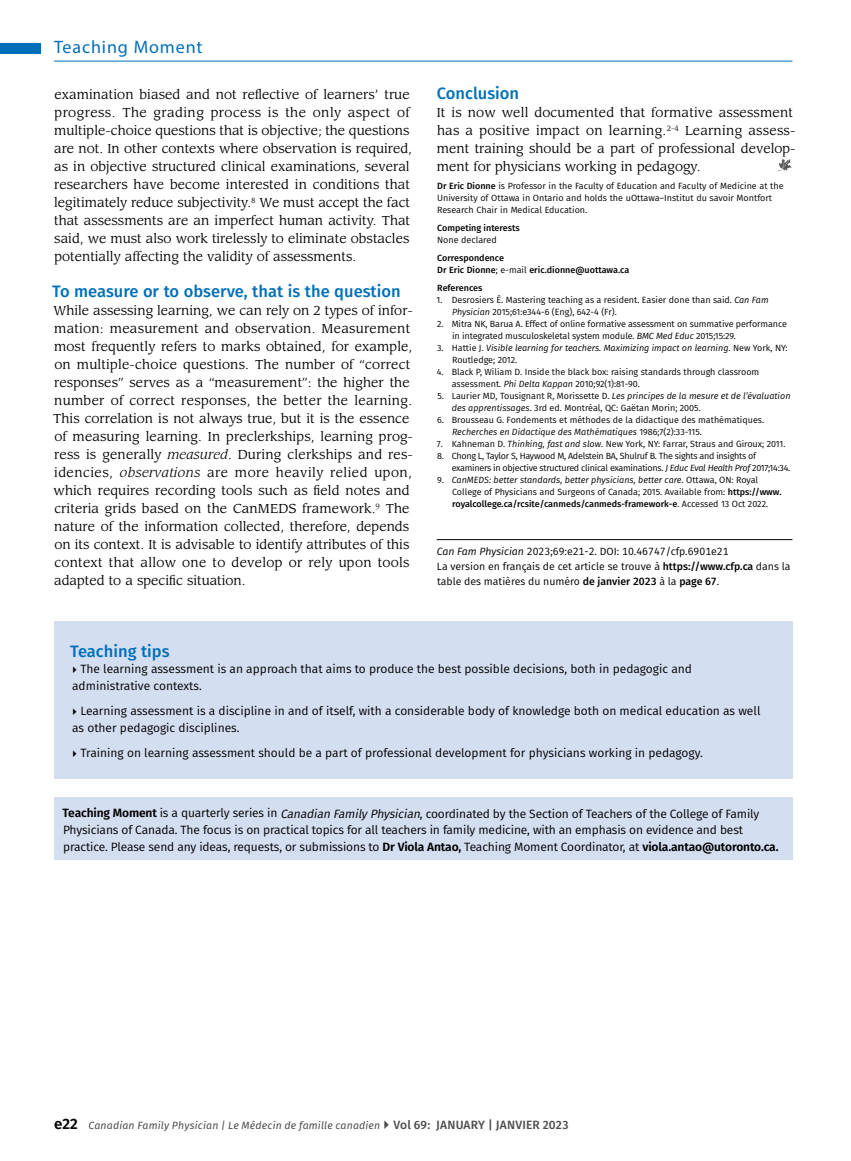
<style>
.page{position:relative;width:851px;height:1161px;background:#fff}
.page>*{position:absolute;margin:0;border:0;box-sizing:border-box;transform-origin:0 0}
.t1{font:18px "Myriad Pro";letter-spacing:.05em;color:#006fba}
.Level3Head{font:500 16.5px "Fira Sans";color:#006fba}
.Paragraph{font:12.75px/18px "Leawood Std";letter-spacing:.005em;color:#000}
.KeyPoints_RES{font:12px/16.5px "Fira Sans";color:#000}
.InfoLine{font:12px/16.5px "Fira Sans";letter-spacing:-.01em;color:#000}
.InfoLine-2{font:10.5px/15px "Fira Sans";color:#000}
.t2{font:italic 10.5px "Fira Sans";letter-spacing:.015em;color:#4d4d4f}
.Reference{font:9px/12px "Fira Sans";letter-spacing:-.01em;color:#000}
.AuthorBio{font:9px/12px "Fira Sans";color:#000}
.Reference-2{font:9px/12px "Fira Sans";letter-spacing:-.03em;color:#000}
.Reference-3{font:italic 9px/12px "Fira Sans";color:#000}
.SmallHead{font:500 9px "Fira Sans";color:#000}
.CorrespondInfo{font:500 9px "Fira Sans";color:#000}
.CompetingInterests{font:9px "Fira Sans";color:#000}
.s1{font-style:italic}
.s2{font-weight:500}
.s3{font-weight:400}
.s4{font-style:normal}
.s5{font-weight:600}
.s6{font-weight:600;font-style:normal;font-size:15px;color:#000}
.s7{font-weight:500;font-style:normal;font-size:12px}
</style>
<div class="page">
<hr style="left:54px;top:61px;width:738px;height:1px;background:#006fba">
<div style="left:0;top:44px;width:40px;height:10px;background:#006fba"></div>
<div style="left:54px;top:621px;width:738px;height:157px;background:#d4def1"></div>
<div style="left:54px;top:797px;width:738px;height:63px;background:#d4def1"></div>
<hr style="left:436px;top:539px;width:356px;height:1px;background:#000">
<svg style="left:778px;top:158px;width:14px;height:13px"></svg>
<h1 class="t1" style="left:54px;top:36px;width:150px">Teaching Moment</h1>
<p class="Paragraph" style="left:54px;top:86px;width:359px">examination biased and not reflective of learners’ true progress. The grading process is the only aspect of multiple-choice questions that is objective; the questions are not. In other contexts where observation is required, as in objective structured clinical examinations, several researchers have become interested in conditions that legitimately reduce subjectivity.<sup>8</sup> We must accept the fact that assessments are an imperfect human activity. That said, we must also work tirelessly to eliminate obstacles potentially affecting the validity of assessments.</p>
<p class="Level3Head" style="left:52px;top:278px;width:350px">To measure or to observe, that is the question</p>
<p class="Paragraph" style="left:53px;top:302px;width:361px">While assessing learning, we can rely on 2 types of infor&shy;mation: measurement and observation. Measurement most frequently refers to marks obtained, for example, on multiple-choice questions. The number of “correct responses” serves as a “measurement”: the higher the number of correct responses, the better the learning.<br>This correlation is not always true, but it is the essence of measuring learning. In preclerkships, learning prog&shy;ress is generally <span class="s1">measured</span>. During clerkships and res&shy;idencies, <span class="s1">observations</span> are more heavily relied upon, which requires recording tools such as field notes and criteria grids based on the CanMEDS framework.<sup>9</sup> The nature of the information collected, therefore, depends on its context. It is advisable to identify attributes of this context that allow one to develop or rely upon tools adapted to a specific situation.</p>
<p class="Level3Head" style="left:437px;top:80px;width:84px">Conclusion</p>
<p class="Paragraph" style="left:437px;top:104px;width:360px">It is now well documented that formative assessment has a positive impact on learning.<sup>2-4</sup> Learning assess&shy;ment training should be a part of professional develop&shy;ment for physicians working in pedagogy.</p>
<p class="AuthorBio" style="left:437px;top:180px;width:348px"><span class="s2">Dr Eric Dionne</span> is Professor in the Faculty of Education and Faculty of Medicine at the<br>University of Ottawa in Ontario and holds the uOttawa–Institut du savoir Montfort<br>Research Chair in Medical Education.</p>
<p class="SmallHead" style="left:437px;top:221px;width:84px">Competing interests</p>
<p class="CompetingInterests" style="left:437px;top:233px;width:61px">None declared</p>
<p class="SmallHead" style="left:437px;top:251px;width:68px">Correspondence</p>
<p class="CorrespondInfo" style="left:437px;top:263px;width:193px">Dr Eric Dionne<span class="s3">; e-mail</span> eric.dionne@uottawa.ca</p>
<p class="SmallHead" style="left:437px;top:281px;width:47px">References</p>
<p class="Reference" style="left:452px;top:294px;width:318px;text-indent:-16px">1. Desrosiers É. Mastering teaching as a resident. Easier done than said. <span class="s1">Can Fam<br>Physician</span> 2015;61:e344-6 (Eng), 642-4 (Fr).</p>
<p class="Reference" style="left:452px;top:318px;width:336px;text-indent:-15px">2. Mitra NK, Barua A. Effect of online formative assessment on summative performance in integrated musculoskeletal system module. <span class="s1">BMC Med Educ</span> 2015;15:29.</p>
<p class="Reference-3" style="left:452px;top:342px;width:337px;text-indent:-15px"><span class="s4">3. Hattie J.</span> Visible learning for teachers. Maximizing impact on learning<span class="s4">. New York, NY:<br>Routledge; 2012.</span></p>
<p class="Reference" style="left:452px;top:366px;width:309px;text-indent:-15px">4. Black P, Wiliam D. Inside the black box: raising standards through classroom assessment. <span class="s1">Phi Delta Kappan</span> 2010;92(1):81-90.</p>
<p class="Reference" style="left:452px;top:390px;width:340px;text-indent:-14px">5. Laurier MD, Tousignant R, Morissette D. <span class="s1">Les principes de la mesure et de l’évaluation des apprentissages</span>. 3rd ed. Montréal, QC: Gaëtan Morin; 2005.</p>
<p class="Reference" style="left:452px;top:414px;width:314px;text-indent:-15px">6. Brousseau G. Fondements et méthodes de la didactique des mathématiques.<br><span class="s1">Recherches en Didactique des Mathématiques</span> 1986;7(2):33-115.</p>
<p class="Reference" style="left:436px;top:438px;width:350px">7. Kahneman D. <span class="s1">Thinking, fast and slow</span>. New York, NY: Farrar, Straus and Giroux; 2011.</p>
<p class="Reference-2" style="left:452px;top:450px;width:340px;text-indent:-15px">8. Chong L, Taylor S, Haywood M, Adelstein BA, Shulruf B. The sights and insights of examiners in objective structured clinical examinations. <span class="s1">J Educ Eval Health Prof</span> 2017;14:34.</p>
<p class="Reference" style="left:452px;top:474px;width:331px;text-indent:-15px">9. <span class="s1">CanMEDS: better standards, better physicians, better care</span>. Ottawa, ON: Royal<br>College of Physicians and Surgeons of Canada; 2015. Available from: <span class="s2">https://www. royalcollege.ca/rcsite/canmeds/canmeds-framework-e</span>. Accessed 13 Oct 2022.</p>
<p class="InfoLine-2" style="left:437px;top:544px;width:355px"><span class="s1">Can Fam Physician</span> 2023;69:e21-2. DOI: 10.46747/cfp.6901e21<br>La version en français de cet article se trouve à <span class="s2">https://www.cfp.ca</span> dans la table des matières du numéro <span class="s2">de janvier 2023</span> à la <span class="s2">page 67</span>.</p>
<p class="Level3Head" style="left:70px;top:638px;width:101px">Teaching tips</p>
<p class="KeyPoints_RES" style="left:72px;top:661px;width:621px;text-indent:8px">The learning assessment is an approach that aims to produce the best possible decisions, both in pedagogic and administrative contexts.</p>
<p class="KeyPoints_RES" style="left:72px;top:703px;width:689px;text-indent:8px">Learning assessment is a discipline in and of itself, with a considerable body of knowledge both on medical education as well as other pedagogic disciplines.</p>
<p class="KeyPoints_RES" style="left:80px;top:745px;width:624px">Training on learning assessment should be a part of professional development for physicians working in pedagogy.</p>
<p class="InfoLine" style="left:63px;top:805px;width:717px"><span class="s5">Teaching Moment</span> is a quarterly series in <span class="s1">Canadian FamilyPhysician</span>, coordinated by the Section of Teachers of the College of Family<br>Physicians of Canada. The focus is on practical topics for all teachers in family medicine, with an emphasis on evidence and best practice. Please send any ideas, requests, or submissions to <span class="s5">Dr Viola Antao,</span> Teaching Moment Coordinator, at <span class="s5">viola.antao@utoronto.ca.</span></p>
<p class="t2" style="left:54px;top:1117px;width:516px"><span class="s6">e22</span> Canadian Family Physician | Le Médecin de famille canadien <span class="s7">Vol 69: JANUARY | JANVIER 2023</span></p>
</div>
